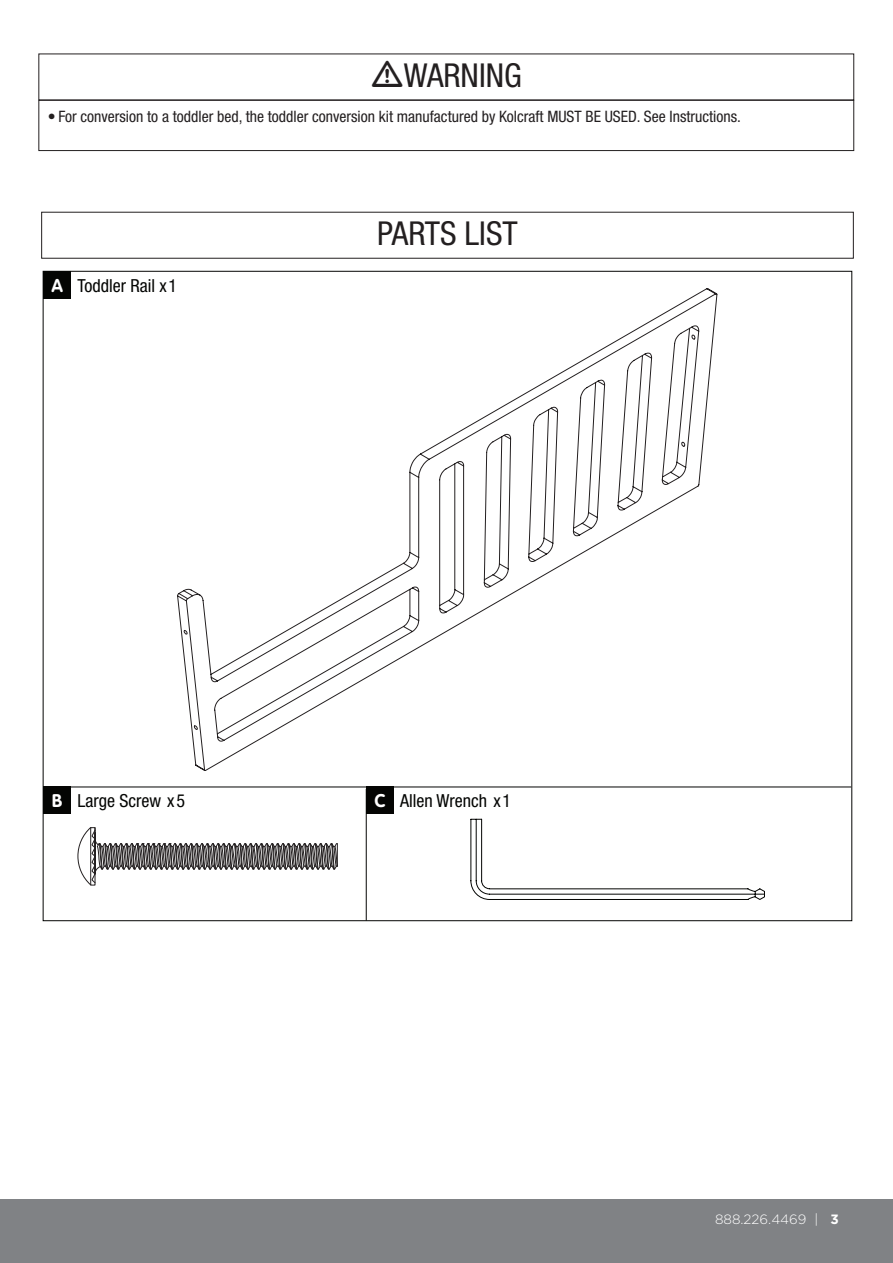
<style>
.page{position:relative;width:893px;height:1263px;background:#fff}
.page>*{position:absolute;margin:0;border:0;box-sizing:border-box;transform-origin:0 0}
.t1{font:condensed 33px "Helvetica Neue";color:#231f20}
.t2{font:condensed 18px "Helvetica Neue";color:#040503}
.t3{font:condensed 15.75px "Helvetica Neue";color:#231f20}
.t4{font:300 13.5px "Gotham";color:#fff}
.s1{font-family:"Sesame Wkshp";font-weight:700;font-stretch:normal;color:#fff}
.s2{font-weight:700}
</style>
<div class="page">
<div style="left:0;top:1199px;width:893px;height:64px;background:#808285"></div>
<div style="left:38px;top:100px;width:816px;height:51px;border:1px solid #231f20"></div>
<div style="left:43px;top:271px;width:28px;height:27px;background:#040503"></div>
<svg style="left:177px;top:288px;width:540px;height:483px"></svg>
<svg style="left:470px;top:818px;width:295px;height:82px"></svg>
<hr style="left:43px;top:787px;width:808px;height:1px;background:#040503">
<div style="left:43px;top:787px;width:28px;height:27px;background:#040503"></div>
<div style="left:366px;top:787px;width:28px;height:27px;background:#040503"></div>
<hr style="left:366px;top:789px;width:1px;height:132px;background:#040503">
<svg style="left:77px;top:827px;width:261px;height:59px"></svg>
<div style="left:90px;top:827px;width:5px;height:58px;border:1px solid #231f20"></div>
<div style="left:41px;top:212px;width:813px;height:47px;border:1px solid #231f20"></div>
<p class="t1" style="left:404px;top:56px;width:120px">WARNING</p>
<p class="t3" style="left:48px;top:107px;width:695px">• For conversion to a toddler bed, the toddler conversion kit manufactured by Kolcraft MUST BE USED. See Instructions.</p>
<p class="t2" style="left:51px;top:275px;width:127px"><span class="s1">A</span> Toddler Rail x1</p>
<p class="t1" style="left:377px;top:215px;width:142px">PARTS LIST</p>
<p class="t2" style="left:52px;top:790px;width:135px"><span class="s1">B</span> Large Screw x5</p>
<p class="t2" style="left:374px;top:790px;width:138px"><span class="s1">C</span> Allen Wrench x1</p>
<p class="t4" style="left:715px;top:1210px;width:125px">888.226.4469 | <span class="s2">3</span></p>
</div>
